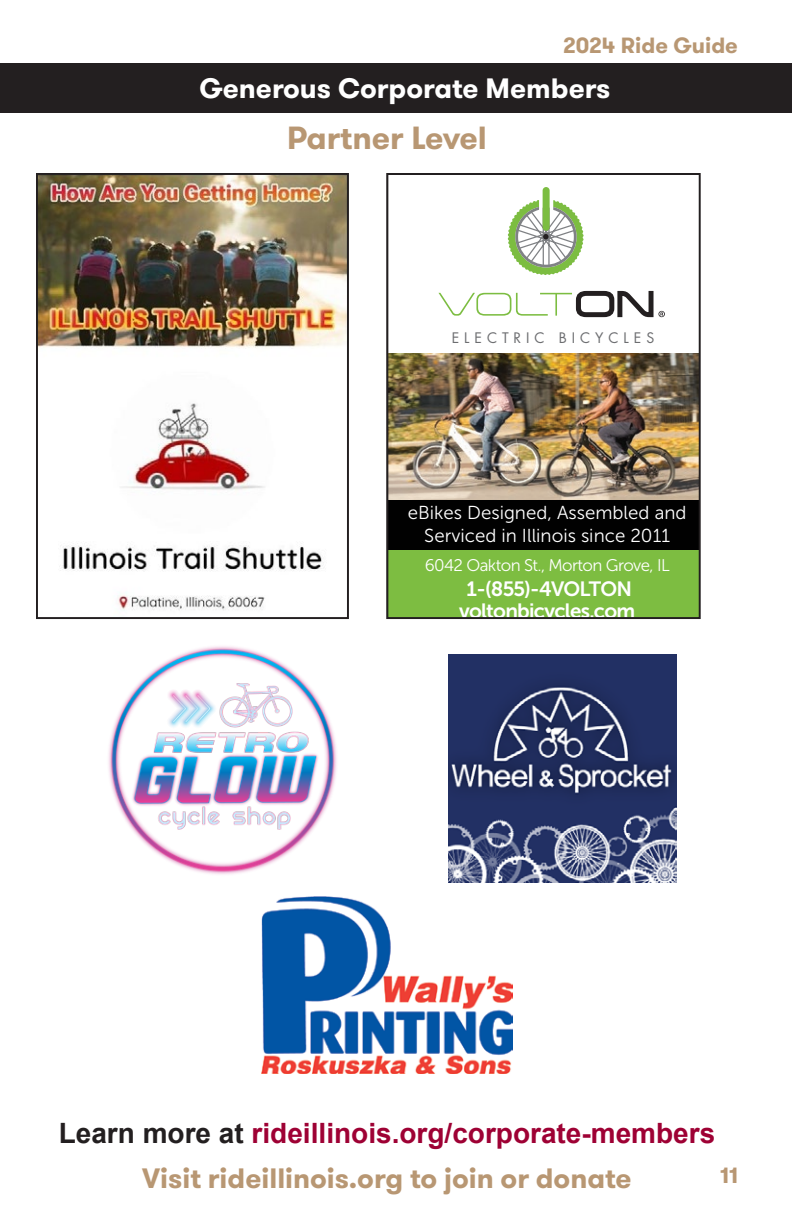
<style>
.page{position:relative;width:792px;height:1224px;background:#fff}
.page>*{position:absolute;margin:0;border:0;box-sizing:border-box;transform-origin:0 0}
.Corporate_Member_Level_-_No_Rule{font:700 32px "GT Walsheim";color:#b89773}
.Learn_More{font:700 28px "Arial";color:#9e0134}
.t1{font:700 28px "GT Walsheim";color:#b89773}
.B_Head_-_White{font:700 28px "GT Walsheim";color:#fff}
.t2{font:700 22px "GT Walsheim";color:#b89773}
.t3{font:20.6px/22.4px "Museo Sans 700";letter-spacing:-.035em;color:#fff;text-align:center}
.t4{font:18.8px/22.4px "Museo Sans 300";color:#fff;text-align:center}
.t5{font:16.8px "Museo Sans 300";letter-spacing:-.035em;color:#fff}
.t6{font:14.2px "Futura";letter-spacing:.35em;color:#6c6d70}
.s1{color:#231f20}
</style>
<div class="page">
<img style="left:39px;top:176px;width:307px;height:435px">
<div style="left:36px;top:173px;width:313px;height:446px;border:2px solid #231f20"></div>
<img style="left:389px;top:187px;width:309px;height:429px">
<svg style="left:508px;top:200px;width:76px;height:75px"></svg>
<div style="left:543px;top:187px;width:7px;height:44px;background:#7cbd41;border-radius:4px"></div>
<div style="left:542px;top:233px;width:7px;height:7px;background:#231f20;border-radius:50%"></div>
<div style="left:542px;top:233px;width:8px;height:8px;border:1px solid #808285;border-radius:50%"></div>
<svg style="left:438px;top:289px;width:227px;height:30px"></svg>
<div style="left:386px;top:173px;width:315px;height:446px;border:2px solid #231f20"></div>
<img style="left:108px;top:646px;width:229px;height:229px">
<img style="left:448px;top:654px;width:228px;height:228px">
<img style="left:262px;top:897px;width:250px;height:177px">
<div style="left:0;top:63px;width:792px;height:50px;background:#231f20"></div>
<p class="t2" style="left:563px;top:30px;width:176px">2024 Ride Guide</p>
<p class="B_Head_-_White" style="left:199px;top:70px;width:413px">Generous Corporate Members</p>
<p class="Corporate_Member_Level_-_No_Rule" style="left:287px;top:117px;width:201px">Partner Level</p>
<p class="t6" style="left:452px;top:328px;width:204px">ELECTRIC BICYCLES</p>
<p class="t4" style="left:408px;top:502px;width:280px">eBikes Designed, Assembled and<br>Serviced in Illinois since 2011</p>
<p class="t5" style="left:425px;top:556px;width:247px">6042 Oakton St., Morton Grove, IL</p>
<p class="t3" style="left:459px;top:577px;width:178px">1-(855)-4VOLTON voltonbicycles.com</p>
<p class="Learn_More" style="left:59px;top:1115px;width:658px"><span class="s1">Learn more at</span> rideillinois.org/corporate-members</p>
<h2 class="t1" style="left:142px;top:1160px;width:491px">Visit rideillinois.org to join or donate</h2>
<p class="t2" style="left:720px;top:1161px;width:19px">11</p>
</div>
